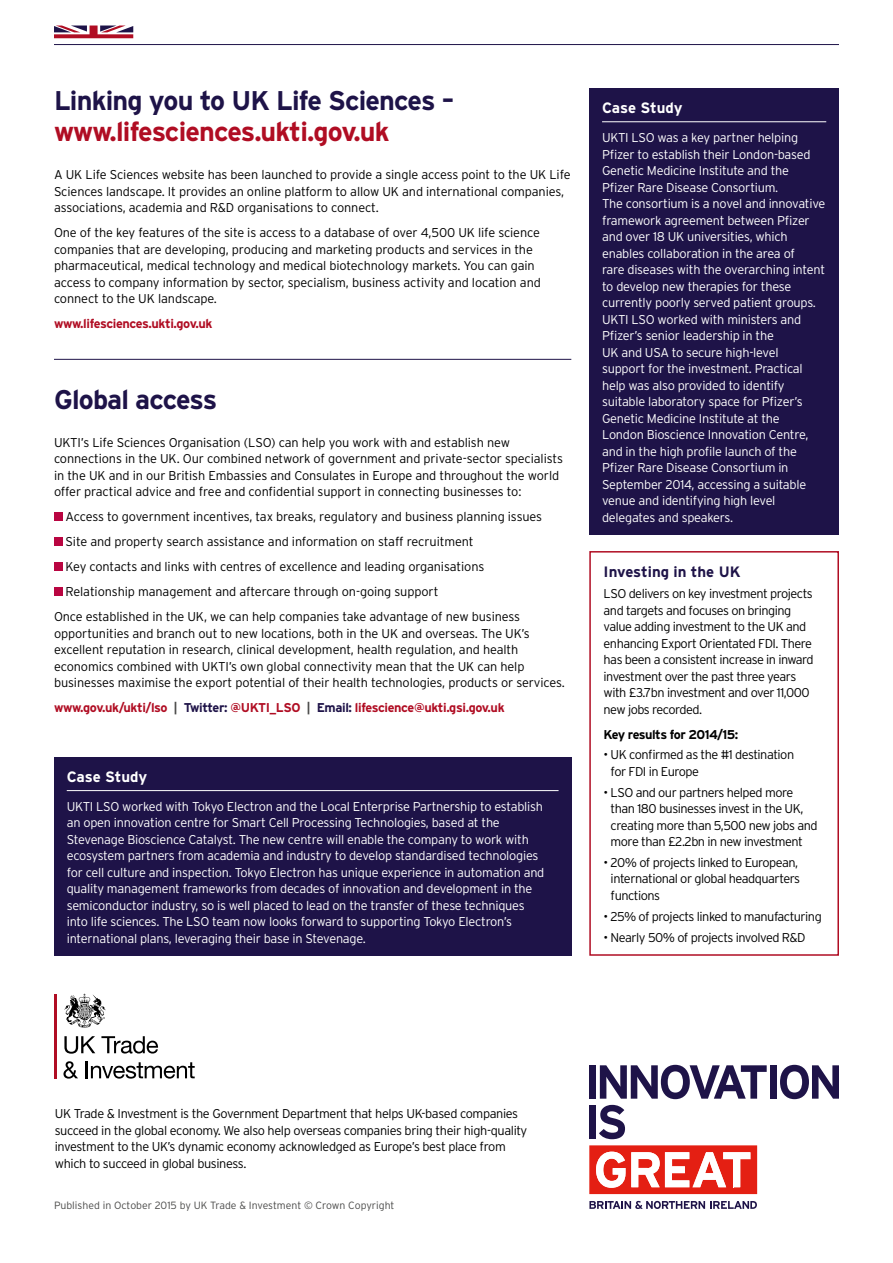
<style>
.page{position:relative;width:893px;height:1263px;background:#fff}
.page>*{position:absolute;margin:0;border:0;box-sizing:border-box;transform-origin:0 0}
.t1{font:700 27px "Interstate";letter-spacing:-.03em;color:#1e1348}
.t2{font:700 27px "Interstate";letter-spacing:-.03em;color:#b00d23}
.t3{font:700 15px "Interstate";letter-spacing:-.01em;color:#fff}
.t4{font:700 15px "Interstate";color:#1e1348}
.t5{font:300 12.75px/16.5px "Interstate";letter-spacing:-.02em;color:#000}
.t6{font:300 12.75px/16.5px "Interstate";letter-spacing:-.02em;color:#fff}
.t7{font:300 12.75px/16.5px "Interstate";letter-spacing:-.04em;color:#000}
.t8{font:700 12.75px "Interstate";letter-spacing:-.03em;color:#b00d23}
.t9{font:700 12.75px "Interstate";letter-spacing:-.045em;color:#000}
.t10{font:300 10.5px "Interstate";color:#4a4a49}
.s1{color:#4a4a49}
.s2{color:#1e1348}
</style>
<div class="page">
<div style="left:589px;top:88px;width:250px;height:446px;background:#1e1348"></div>
<hr style="left:602px;top:121px;width:224px;height:1px;background:#fff">
<div style="left:54px;top:757px;width:517px;height:199px;background:#1e1348"></div>
<hr style="left:67px;top:790px;width:492px;height:1px;background:#fff">
<svg style="left:589px;top:1145px;width:168px;height:49px"></svg>
<div style="left:589px;top:1065px;width:7px;height:34px;background:#1e1348"></div>
<svg style="left:600px;top:1065px;width:167px;height:34px"></svg>
<div style="left:770px;top:1065px;width:6px;height:34px;background:#1e1348"></div>
<svg style="left:780px;top:1065px;width:59px;height:34px"></svg>
<div style="left:589px;top:1105px;width:7px;height:34px;background:#1e1348"></div>
<svg style="left:599px;top:1105px;width:26px;height:34px"></svg>
<svg style="left:589px;top:1201px;width:168px;height:8px"></svg>
<hr style="left:54px;top:994px;width:2px;height:84px;background:#b00d23">
<svg style="left:64px;top:1036px;width:31px;height:18px"></svg>
<svg style="left:101px;top:1036px;width:57px;height:17px"></svg>
<svg style="left:63px;top:1061px;width:15px;height:17px"></svg>
<svg style="left:86px;top:1061px;width:109px;height:17px"></svg>
<svg style="left:64px;top:994px;width:42px;height:33px"></svg>
<div style="left:589px;top:551px;width:250px;height:405px;border:2px solid #b00d23"></div>
<div style="left:54px;top:512px;width:9px;height:9px;background:#b90541"></div>
<div style="left:54px;top:537px;width:9px;height:9px;background:#b90541"></div>
<div style="left:54px;top:562px;width:9px;height:9px;background:#b90541"></div>
<div style="left:54px;top:587px;width:9px;height:9px;background:#b90541"></div>
<hr style="left:54px;top:44px;width:785px;height:1px;background:#1e1348">
<svg style="left:54px;top:26px;width:79px;height:12px"></svg>
<hr style="left:54px;top:359px;width:517px;height:1px;background:#1e1348">
<h1 class="t1" style="left:54px;top:85px;width:402px">Linking you to UK Life Sciences –</h1>
<h1 class="t2" style="left:54px;top:117px;width:337px">www.lifesciences.ukti.gov.uk</h1>
<p class="t5" style="left:54px;top:166px;width:518px">A UK Life Sciences website has been launched to provide a single access point to the UK Life<br>Sciences landscape. It provides an online platform to allow UK and international companies, associations, academia and R&amp;D organisations to connect.</p>
<p class="t5" style="left:54px;top:224px;width:488px">One of the key features of the site is access to a database of over 4,500 UK life science companies that are developing, producing and marketing products and services in the pharmaceutical, medical technology and medical biotechnology markets. You can gain access to company information by sector, specialism, business activity and location and connect to the UK landscape.</p>
<p class="t8" style="left:54px;top:316px;width:160px">www.lifesciences.ukti.gov.uk</p>
<h1 class="t1" style="left:54px;top:384px;width:165px">Global access</h1>
<p class="t5" style="left:54px;top:434px;width:510px">UKTI’s Life Sciences Organisation (LSO) can help you work with and establish new connections in the UK. Our combined network of government and private-sector specialists in the UK and in our British Embassies and Consulates in Europe and throughout the world offer practical advice and free and confidential support in connecting businesses to:</p>
<p class="t5" style="left:66px;top:508px;width:478px">Access to government incentives, tax breaks, regulatory and business planning issues</p>
<p class="t5" style="left:66px;top:533px;width:409px">Site and property search assistance and information on staff recruitment</p>
<p class="t5" style="left:66px;top:558px;width:420px">Key contacts and links with centres of excellence and leading organisations</p>
<p class="t5" style="left:66px;top:583px;width:374px">Relationship management and aftercare through on-going support</p>
<p class="t5" style="left:54px;top:608px;width:468px">Once established in the UK, we can help companies take advantage of new business</p>
<p class="t5" style="left:54px;top:625px;width:512px">opportunities and branch out to new locations, both in the UK and overseas. The UK’s excellent reputation in research, clinical development, health regulation, and health economics combined with UKTI’s own global connectivity mean that the UK can help businesses maximise the export potential of their health technologies, products or services.</p>
<p class="t8" style="left:54px;top:700px;width:452px">www.gov.uk/ukti/lso <span class="s1">|</span> <span class="s2">Twitter:</span> @UKTI_LSO <span class="s1">|</span> <span class="s2">Email:</span> lifescience@ukti.gsi.gov.uk</p>
<p class="t3" style="left:67px;top:768px;width:82px">Case Study</p>
<p class="t6" style="left:67px;top:798px;width:479px">UKTI LSO worked with Tokyo Electron and the Local Enterprise Partnership to establish an open innovation centre for Smart Cell Processing Technologies, based at the Stevenage Bioscience Catalyst. The new centre will enable the company to work with ecosystem partners from academia and industry to develop standardised technologies for cell culture and inspection. Tokyo Electron has unique experience in automation and quality management frameworks from decades of innovation and development in the semiconductor industry, so is well placed to lead on the transfer of these techniques into life sciences. The LSO team now looks forward to supporting Tokyo Electron’s international plans, leveraging their base in Stevenage.</p>
<p class="t3" style="left:602px;top:99px;width:82px">Case Study</p>
<p class="t6" style="left:602px;top:129px;width:225px">UKTI LSO was a key partner helping Pfizer to establish their London-based Genetic Medicine Institute and the<br>Pfizer Rare Disease Consortium.<br>The consortium is a novel and innovative framework agreement between Pfizer and over 18 UK universities, which enables collaboration in the area of<br>rare diseases with the overarching intent to develop new therapies for these currently poorly served patient groups.<br>UKTI LSO worked with ministers and Pfizer’s senior leadership in the<br>UK and USA to secure high-level<br>support for the investment. Practical help was also provided to identify suitable laboratory space for Pfizer’s Genetic Medicine Institute at the<br>London Bioscience Innovation Centre, and in the high profile launch of the Pfizer Rare Disease Consortium in September 2014, accessing a suitable venue and identifying high level delegates and speakers.</p>
<p class="t4" style="left:604px;top:564px;width:138px">Investing in the UK</p>
<p class="t7" style="left:604px;top:585px;width:212px">LSO delivers on key investment projects and targets and focuses on bringing value adding investment to the UK and enhancing Export Orientated FDI. There has been a consistent increase in inward investment over the past three years with £3.7bn investment and over 11,000 new jobs recorded.</p>
<p class="t9" style="left:604px;top:727px;width:136px">Key results for 2014/15:</p>
<p class="t7" style="left:611px;top:747px;width:185px;text-indent:-7px">• UK confirmed as the #1 destination for FDI in Europe</p>
<p class="t7" style="left:611px;top:784px;width:208px;text-indent:-7px">• LSO and our partners helped more than 180 businesses invest in the UK, creating more than 5,500 new jobs and more than £2.2bn in new investment</p>
<p class="t7" style="left:611px;top:854px;width:191px;text-indent:-7px">• 20% of projects linked to European, international or global headquarters functions</p>
<p class="t7" style="left:604px;top:908px;width:220px">• 25% of projects linked to manufacturing</p>
<p class="t7" style="left:604px;top:929px;width:203px">• Nearly 50% of projects involved R&amp;D</p>
<p class="t5" style="left:55px;top:1105px;width:474px">UK Trade &amp; Investment is the Government Department that helps UK-based companies succeed in the global economy. We also help overseas companies bring their high-quality investment to the UK’s dynamic economy acknowledged as Europe’s best place from which to succeed in global business.</p>
<p class="t10" style="left:54px;top:1199px;width:342px">Published in October 2015 by UK Trade &amp; Investment © Crown Copyright</p>
</div>
